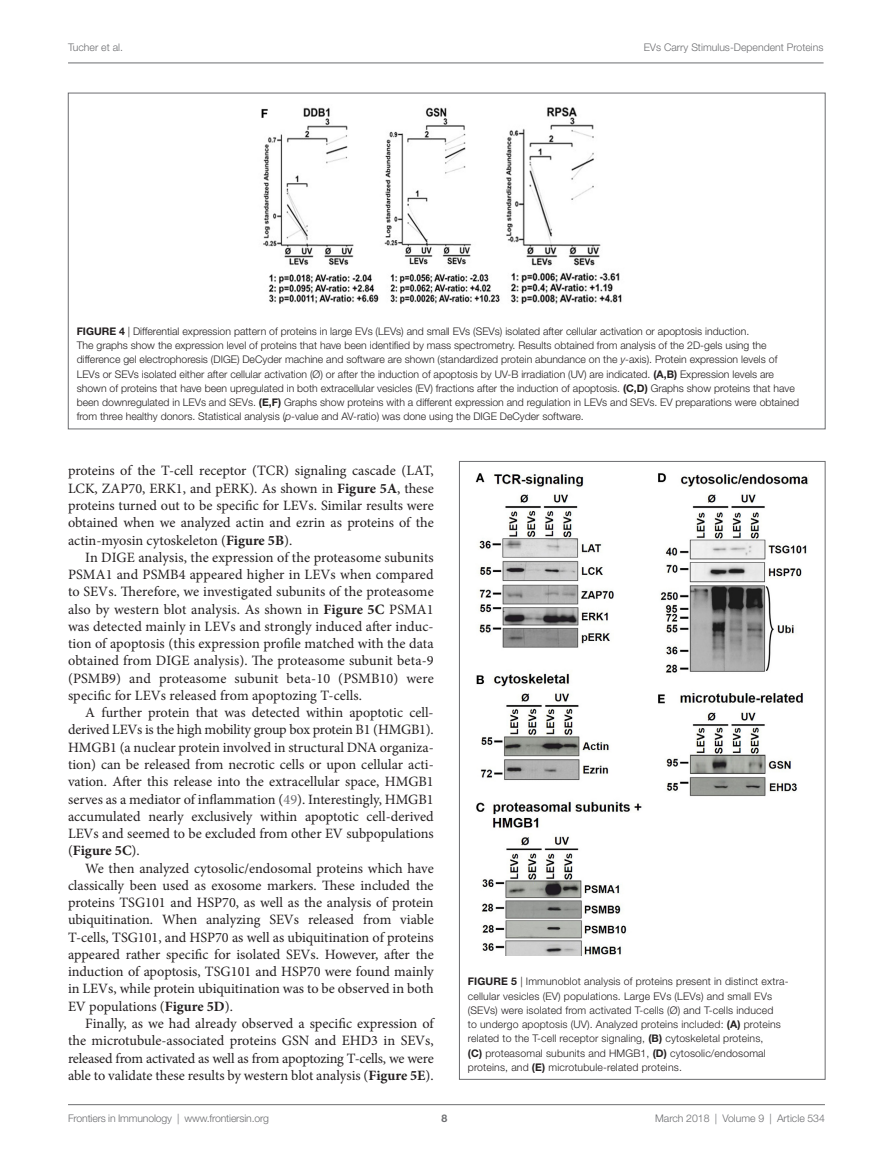
<style>
.page{position:relative;width:893px;height:1170px;background:#fff}
.page>*{position:absolute;margin:0;border:0;box-sizing:border-box;transform-origin:0 0}
.t1{font:14.25px/17.2px "Minion Pro";color:#231f20;text-align:justify}
.t2{font:300 10.5px/14.2px "Helvetica Neue LT Std";color:#231f20}
.t3{font:300 10.5px "Helvetica Neue LT Std";color:#6c6d70}
.t4{font:700 10.5px "Helvetica Neue LT Std";color:#6c6d70}
.s1{font-weight:700}
.s2{font-style:italic}
.s3{color:#6c6d70}
</style>
<div class="page">
<img style="left:476px;top:473px;width:333px;height:482px">
<img style="left:261px;top:107px;width:361px;height:197px">
<hr style="left:68px;top:63px;width:756px;height:1px;background:#6c6d70">
<hr style="left:68px;top:1104px;width:757px;height:1px;background:#6c6d70">
<p class="t3" style="left:68px;top:41px;width:57px">Tucher et al.</p>
<p class="t3" style="left:644px;top:41px;width:181px">EVs Carry Stimulus-Dependent Proteins</p>
<p class="t2" style="left:77px;top:324px;width:724px"><span class="s1">FIGURE 4</span> | Differential expression pattern of proteins in large EVs (LEVs) and small EVs (SEVs) isolated after cellular activation or apoptosis induction.<br>The graphs show the expression level of proteins that have been identified by mass spectrometry. Results obtained from analysis of the 2D-gels using the difference gel electrophoresis (DIGE) DeCyder machine and software are shown (standardized protein abundance on the <span class="s2">y</span>-axis). Protein expression levels of LEVs or SEVs isolated either after cellular activation (Ø) or after the induction of apoptosis by UV-B irradiation (UV) are indicated. <span class="s1">(A,B)</span> Expression levels are shown of proteins that have been upregulated in both extracellular vesicles (EV) fractions after the induction of apoptosis. <span class="s1">(C,D)</span> Graphs show proteins that have been downregulated in LEVs and SEVs. <span class="s1">(E,F)</span> Graphs show proteins with a different expression and regulation in LEVs and SEVs. EV preparations were obtained from three healthy donors. Statistical analysis (<span class="s2">p</span>-value and AV-ratio) was done using the DIGE DeCyder software.</p>
<p class="t1" style="left:68px;top:462px;width:367px">proteins of the T-cell receptor (TCR) signaling cascade (LAT, LCK, ZAP70, ERK1, and pERK). As shown in <span class="s1">Figure 5A</span>, these proteins turned out to be specific for LEVs. Similar results were obtained when we analyzed actin and ezrin as proteins of the actin-myosin cytoskeleton (<span class="s1">Figure 5B</span>).</p>
<p class="t1" style="left:68px;top:548px;width:367px;text-indent:17px">In DIGE analysis, the expression of the proteasome subunits PSMA1 and PSMB4 appeared higher in LEVs when compared to SEVs. Therefore, we investigated subunits of the proteasome also by western blot analysis. As shown in <span class="s1">Figure 5C</span> PSMA1 was detected mainly in LEVs and strongly induced after induc&shy;tion of apoptosis (this expression profile matched with the data obtained from DIGE analysis). The proteasome subunit beta-9 (PSMB9) and proteasome subunit beta-10 (PSMB10) were specific for LEVs released from apoptozing T-cells.</p>
<p class="t1" style="left:68px;top:704px;width:367px;text-indent:17px">A further protein that was detected within apoptotic cell&shy;derived LEVs is the high mobility group box protein B1 (HMGB1).<br>HMGB1 (a nuclear protein involved in structural DNA organiza&shy;tion) can be released from necrotic cells or upon cellular acti&shy;vation. After this release into the extracellular space, HMGB1 serves as a mediator of inflammation (<span class="s3">49</span>). Interestingly, HMGB1 accumulated nearly exclusively within apoptotic cell-derived LEVs and seemed to be excluded from other EV subpopulations (<span class="s1">Figure 5C</span>).</p>
<p class="t1" style="left:68px;top:859px;width:367px;text-indent:17px">We then analyzed cytosolic/endosomal proteins which have classically been used as exosome markers. These included the proteins TSG101 and HSP70, as well as the analysis of protein ubiquitination. When analyzing SEVs released from viable T-cells, TSG101, and HSP70 as well as ubiquitination of proteins appeared rather specific for isolated SEVs. However, after the induction of apoptosis, TSG101 and HSP70 were found mainly in LEVs, while protein ubiquitination was to be observed in both EV populations (<span class="s1">Figure 5D</span>).</p>
<p class="t1" style="left:68px;top:1014px;width:367px;text-indent:17px">Finally, as we had already observed a specific expression of the microtubule-associated proteins GSN and EHD3 in SEVs, released from activated as well as from apoptozing T-cells, we were able to validate these results by western blot analysis (<span class="s1">Figure 5E</span>).</p>
<p class="t2" style="left:468px;top:974px;width:322px"><span class="s1">FIGURE 5</span> | Immunoblot analysis of proteins present in distinct extra&shy;cellular vesicles (EV) populations. Large EVs (LEVs) and small EVs (SEVs) were isolated from activated T-cells (Ø) and T-cells induced<br>to undergo apoptosis (UV). Analyzed proteins included: <span class="s1">(A)</span> proteins related to the T-cell receptor signaling, <span class="s1">(B)</span> cytoskeletal proteins,<br><span class="s1">(C)</span> proteasomal subunits and HMGB1, <span class="s1">(D)</span> cytosolic/endosomal proteins, and <span class="s1">(E)</span> microtubule-related proteins.</p>
<p class="t3" style="left:68px;top:1111px;width:203px">Frontiers in Immunology | www.frontiersin.org</p>
<p class="t3" style="left:655px;top:1111px;width:171px">March 2018 | Volume 9 | Article 534</p>
<p class="t4" style="left:441px;top:1111px;width:7px">8</p>
</div>
